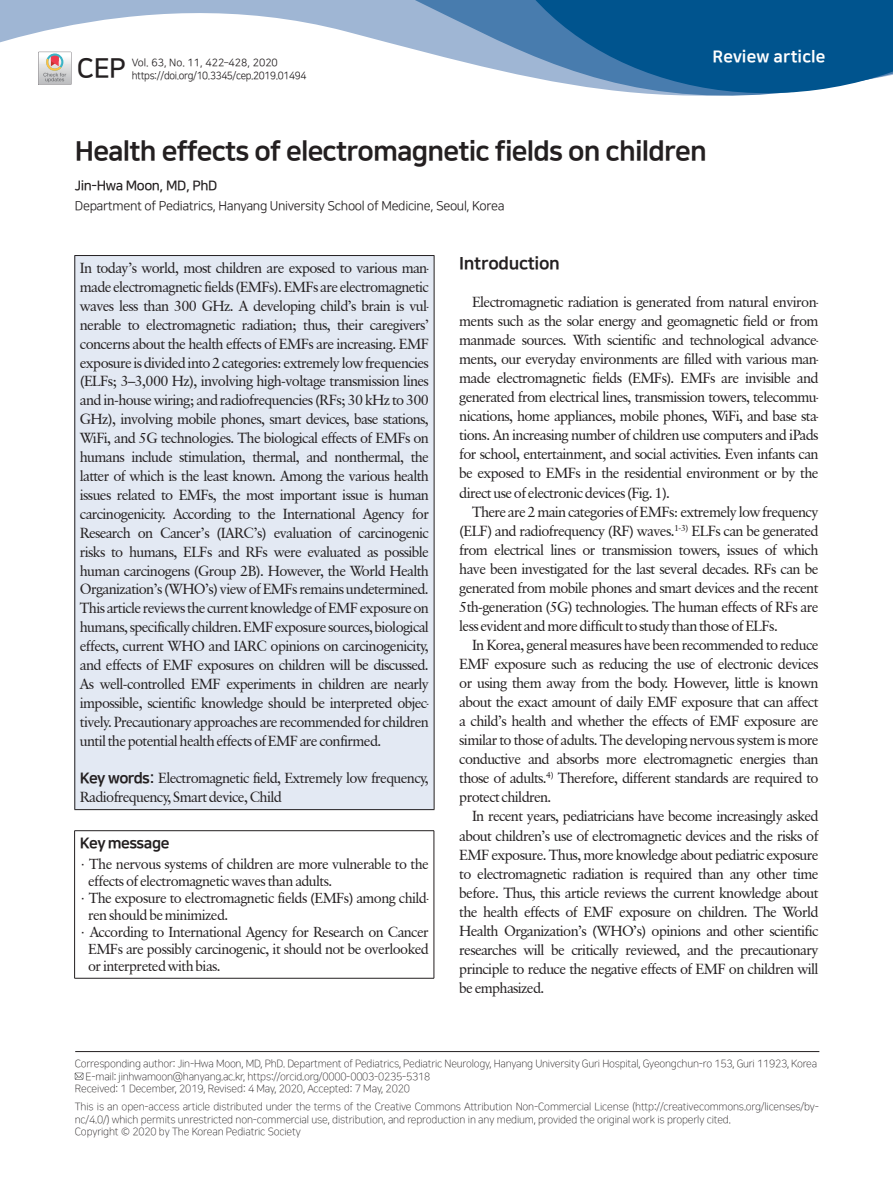
<style>
.page{position:relative;width:893px;height:1191px;background:#fff}
.page>*{position:absolute;margin:0;border:0;box-sizing:border-box;transform-origin:0 0}
.큰제목{font:27px "Nanum Square EB";letter-spacing:-.03em;color:#231f20}
.t1{font:27px "Nanum Square B";color:#231f20}
.서론{font:17.25px "Nanum Square EB";letter-spacing:-.02em;color:#231f20}
.t2{font:16.5px "Nanum Square EB";letter-spacing:.005em;color:#fff}
.Key_message{font:15px "Nanum Square EB";letter-spacing:-.03em;color:#231f20}
.바탕글{font:14.55px/19px "Classical Garamond BT";letter-spacing:-.045em;color:#231f20;text-align:justify}
.영문초록{font:14.55px/18.9px "Classical Garamond BT";letter-spacing:-.045em;color:#231f20;text-align:justify}
.Key_message-2{font:14.4px/17px "Classical Garamond BT";letter-spacing:-.04em;color:#231f20}
.이름{font:13.5px "Nanum Square B";letter-spacing:-.03em;color:#231f20}
.소속{font:12.75px "Nanum Square R";letter-spacing:-.025em;color:#231f20}
.각주{font:10.5px/12.6px "Nanum Square L";letter-spacing:-.015em;color:#231f20}
.꼬리말{font:10.5px "Nanum Square R";letter-spacing:-.035em;color:#231f20;scale:.95 1}
.꼬리말-2{font:10.5px "Nanum Square R";color:#231f20}
.s1{font-family:"Nanum Square EB";font-size:15px}
.s2{font-family:"Nanum Square R"}
</style>
<div class="page">
<svg style="left:0;top:0;width:462px;height:62px"></svg>
<svg style="left:462px;top:0;width:431px;height:96px;background:#3575a5"></svg>
<div style="left:75px;top:255px;width:359px;height:554px;background:#e3e9f3"></div>
<hr style="left:74px;top:255px;width:360px;height:1px;background:#231f20">
<hr style="left:74px;top:256px;width:1px;height:553px;background:#231f20">
<hr style="left:434px;top:256px;width:1px;height:553px;background:#231f20">
<hr style="left:74px;top:809px;width:360px;height:1px;background:#231f20">
<hr style="left:74px;top:830px;width:360px;height:1px;background:#231f20">
<hr style="left:74px;top:831px;width:1px;height:147px;background:#231f20">
<hr style="left:434px;top:831px;width:1px;height:147px;background:#231f20">
<hr style="left:74px;top:978px;width:360px;height:1px;background:#231f20">
<svg style="left:38px;top:51px;width:34px;height:34px"></svg>
<svg style="left:38px;top:52px;width:33px;height:33px"></svg>
<hr style="left:75px;top:1051px;width:744px;height:1px;background:#231f20">
<svg style="left:75px;top:1072px;width:8px;height:7px"></svg>
<p class="t1" style="left:77px;top:54px;width:50px">CEP</p>
<p class="꼬리말-2" style="left:132px;top:57px;width:148px">Vol. 63, No. 11, 422–428, 2020</p>
<p class="꼬리말" style="left:132px;top:70px;width:185px">https://doi.org/10.3345/cep.2019.01494</p>
<p class="t2" style="left:712px;top:47px;width:114px">Review article</p>
<p class="큰제목" style="left:75px;top:137px;width:633px">Health effects of electromagnetic fields on children</p>
<p class="이름" style="left:75px;top:179px;width:144px">Jin-Hwa Moon, MD, PhD</p>
<p class="소속" style="left:75px;top:200px;width:431px">Department of Pediatrics, Hanyang University School of Medicine, Seoul, Korea</p>
<p class="영문초록" style="left:80px;top:258px;width:351px">In today’s world, most children are exposed to various man&shy;made electromagnetic fields (EMFs). EMFs are electromagnetic waves less than 300 GHz. A developing child’s brain is vul&shy;nerable to electromagnetic radiation; thus, their caregivers’ concerns about the health effects of EMFs are increasing. EMF exposure is divided into 2 categories: extremely low frequencies (ELFs; 3–3,000 Hz), involving high-voltage transmission lines and in-house wiring; and radiofrequencies (RFs; 30 kHz to 300<br>GHz), involving mobile phones, smart devices, base stations, WiFi, and 5G technologies. The biological effects of EMFs on humans include stimulation, thermal, and nonthermal, the latter of which is the least known. Among the various health issues related to EMFs, the most important issue is human carcinogenicity. According to the International Agency for Research on Cancer’s (IARC’s) evaluation of carcinogenic risks to humans, ELFs and RFs were evaluated as possible human carcinogens (Group 2B). However, the World Health Organization’s (WHO’s) view of EMFs remains undetermined.<br>This article reviews the current knowledge of EMF exposure on humans, specifically children. EMF exposure sources, biological effects, current WHO and IARC opinions on carcinogenicity, and effects of EMF exposures on children will be discussed.<br>As well-controlled EMF experiments in children are nearly impossible, scientific knowledge should be interpreted objec&shy;tively. Precautionary approaches are recommended for children until the potential health effects of EMF are confirmed.</p>
<p class="영문초록" style="left:80px;top:768px;width:351px"><span class="s1">Key words:</span> Electromagnetic field, Extremely low frequency,<br>Radiofrequency, Smart device, Child</p>
<p class="Key_message" style="left:80px;top:835px;width:91px">Key message</p>
<p class="Key_message-2" style="left:88px;top:855px;width:342px;text-indent:-9px"><span class="s2">·</span> The nervous systems of children are more vulnerable to the effects of electromagnetic waves than adults.</p>
<p class="Key_message-2" style="left:88px;top:889px;width:342px;text-indent:-9px"><span class="s2">·</span> The exposure to electromagnetic fields (EMFs) among child&shy;ren should be minimized.</p>
<p class="Key_message-2" style="left:88px;top:923px;width:342px;text-align:justify;text-indent:-9px"><span class="s2">·</span> According to International Agency for Research on Cancer EMFs are possibly carcinogenic, it should not be overlooked or interpreted with bias.</p>
<p class="서론" style="left:459px;top:254px;width:102px">Introduction</p>
<p class="바탕글" style="left:459px;top:292px;width:361px;text-indent:13px">Electromagnetic radiation is generated from natural environ&shy;ments such as the solar energy and geomagnetic field or from manmade sources. With scientific and technological advance&shy;ments, our everyday environments are filled with various man&shy;made electromagnetic fields (EMFs). EMFs are invisible and generated from electrical lines, transmission towers, telecommu&shy;nications, home appliances, mobile phones, WiFi, and base sta&shy;tions. An increasing number of children use computers and iPads for school, entertainment, and social activities. Even infants can be exposed to EMFs in the residential environment or by the direct use of electronic devices (Fig. 1).</p>
<p class="바탕글" style="left:459px;top:502px;width:361px;text-indent:13px">There are 2 main categories of EMFs: extremely low frequency (ELF) and radiofrequency (RF) waves.<sup>1-3)</sup> ELFs can be generated from electrical lines or transmission towers, issues of which have been investigated for the last several decades. RFs can be generated from mobile phones and smart devices and the recent 5th-generation (5G) technologies. The human effects of RFs are less evident and more difficult to study than those of ELFs.</p>
<p class="바탕글" style="left:459px;top:635px;width:361px;text-indent:13px">In Korea, general measures have been recommended to reduce EMF exposure such as reducing the use of electronic devices or using them away from the body. However, little is known about the exact amount of daily EMF exposure that can affect a child’s health and whether the effects of EMF exposure are similar to those of adults. The developing nervous system is more conductive and absorbs more electromagnetic energies than those of adults.<sup>4)</sup> Therefore, different standards are required to protect children.</p>
<p class="바탕글" style="left:459px;top:806px;width:361px;text-indent:13px">In recent years, pediatricians have become increasingly asked about children’s use of electromagnetic devices and the risks of EMF exposure. Thus, more knowledge about pediatric exposure to electromagnetic radiation is required than any other time before. Thus, this article reviews the current knowledge about the health effects of EMF exposure on children. The World Health Organization’s (WHO’s) opinions and other scientific researches will be critically reviewed, and the precautionary principle to reduce the negative effects of EMF on children will be emphasized.</p>
<p class="각주" style="left:75px;top:1057px;width:744px">Corresponding author: Jin-Hwa Moon, MD, PhD. Department of Pediatrics, Pediatric Neurology, Hanyang University Guri Hospital, Gyeongchun-ro 153, Guri 11923, Korea</p>
<p class="각주" style="left:86px;top:1070px;width:346px">E-mail: jinhwamoon@hanyang.ac.kr, https://orcid.org/0000-0003-0235-5318</p>
<p class="각주" style="left:75px;top:1083px;width:337px">Received: 1 December, 2019, Revised: 4 May, 2020, Accepted: 7 May, 2020</p>
<p class="각주" style="left:75px;top:1100px;width:746px">This is an open-access article distributed under the terms of the Creative Commons Attribution Non-Commercial License (http://creativecommons.org/licenses/by&shy;nc/4.0/) which permits unrestricted non-commercial use, distribution, and reproduction in any medium, provided the original work is properly cited.</p>
<p class="각주" style="left:75px;top:1125px;width:227px">Copyright © 2020 by The Korean Pediatric Society</p>
</div>
